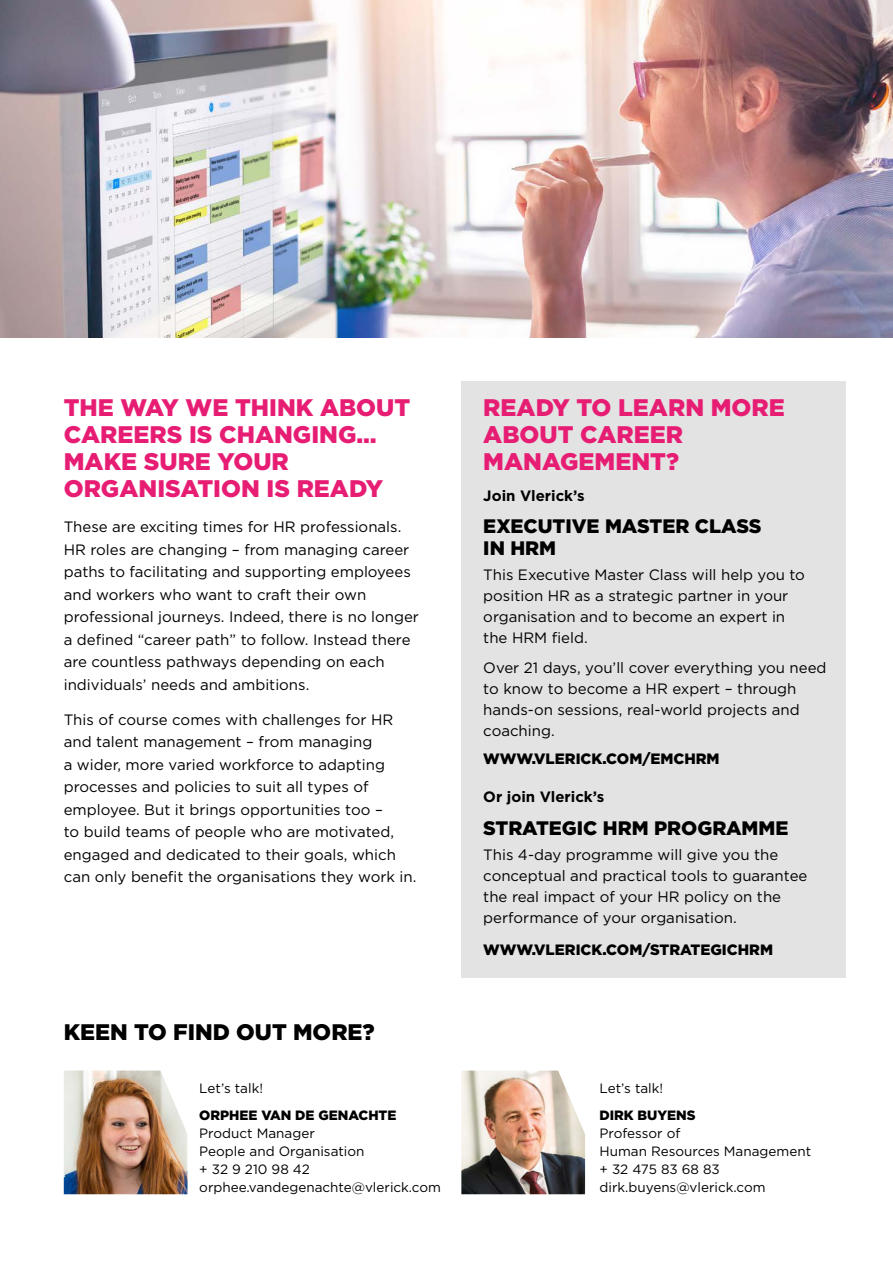
<style>
.page{position:relative;width:893px;height:1263px;background:#fff}
.page>*{position:absolute;margin:0;border:0;box-sizing:border-box;transform-origin:0 0}
.t1{font:900 24px/27px "Gotham";color:#e71d74}
.t2{font:900 22.5px "Gotham";color:#000}
.t3{font:900 19.5px/22.5px "Gotham";color:#000}
.t4{font:15px/22.5px "Gotham";color:#000}
.t5{font:900 15px "Gotham";color:#000}
.t6{font:700 15px "Gotham";color:#000}
.t7{font:13.5px/18px "Gotham";color:#000}
.t8{font:900 13.5px "Gotham";color:#000}
</style>
<div class="page">
<div style="left:461px;top:381px;width:385px;height:597px;background:#e3e3e3"></div>
<img style="left:0;top:0;width:893px;height:337px">
<img style="left:64px;top:1070px;width:123px;height:124px">
<img style="left:461px;top:1070px;width:124px;height:124px">
<h1 class="t1" style="left:64px;top:394px;width:348px">THE WAY WE THINK ABOUT<br>CAREERS IS CHANGING…<br>MAKE SURE YOUR<br>ORGANISATION IS READY</h1>
<p class="t4" style="left:64px;top:515px;width:357px">These are exciting times for HR professionals.<br>HR roles are changing – from managing career paths to facilitating and supporting employees and workers who want to craft their own professional journeys. Indeed, there is no longer a defined “career path” to follow. Instead there are countless pathways depending on each individuals’ needs and ambitions.</p>
<p class="t4" style="left:64px;top:708px;width:354px">This of course comes with challenges for HR and talent management – from managing<br>a wider, more varied workforce to adapting processes and policies to suit all types of employee. But it brings opportunities too –<br>to build teams of people who are motivated, engaged and dedicated to their goals, which can only benefit the organisations they work in.</p>
<h2 class="t2" style="left:64px;top:1016px;width:312px">KEEN TO FIND OUT MORE?</h2>
<p class="t7" style="left:199px;top:1079px;width:65px">Let’s talk!</p>
<p class="t8" style="left:199px;top:1106px;width:199px">ORPHEE VAN DE GENACHTE</p>
<p class="t7" style="left:199px;top:1124px;width:243px">Product Manager<br>People and Organisation<br>+ 32 9 210 98 42 orphee.vandegenachte@vlerick.com</p>
<h1 class="t1" style="left:483px;top:394px;width:303px">READY TO LEARN MORE<br>ABOUT CAREER<br>MANAGEMENT?</h1>
<p class="t6" style="left:483px;top:486px;width:103px">Join Vlerick’s</p>
<h3 class="t3" style="left:483px;top:514px;width:280px">EXECUTIVE MASTER CLASS<br>IN HRM</h3>
<p class="t4" style="left:483px;top:564px;width:323px;line-height:21px">This Executive Master Class will help you to position HR as a strategic partner in your organisation and to become an expert in the HRM field.</p>
<p class="t4" style="left:483px;top:657px;width:345px;line-height:21px">Over 21 days, you’ll cover everything you need to know to become a HR expert – through hands-on sessions, real-world projects and coaching.</p>
<p class="t5" style="left:483px;top:748px;width:238px">WWW.VLERICK.COM/EMCHRM</p>
<p class="t6" style="left:483px;top:787px;width:123px">Or join Vlerick’s</p>
<h3 class="t3" style="left:483px;top:816px;width:307px">STRATEGIC HRM PROGRAMME</h3>
<p class="t4" style="left:483px;top:844px;width:326px;line-height:21px">This 4-day programme will give you the conceptual and practical tools to guarantee the real impact of your HR policy on the performance of your organisation.</p>
<p class="t5" style="left:483px;top:940px;width:291px">WWW.VLERICK.COM/STRATEGICHRM</p>
<p class="t7" style="left:599px;top:1079px;width:65px">Let’s talk!</p>
<p class="t8" style="left:599px;top:1106px;width:98px">DIRK BUYENS</p>
<p class="t7" style="left:599px;top:1124px;width:213px">Professor of<br>Human Resources Management + 32 475 83 68 83 dirk.buyens@vlerick.com</p>
</div>
